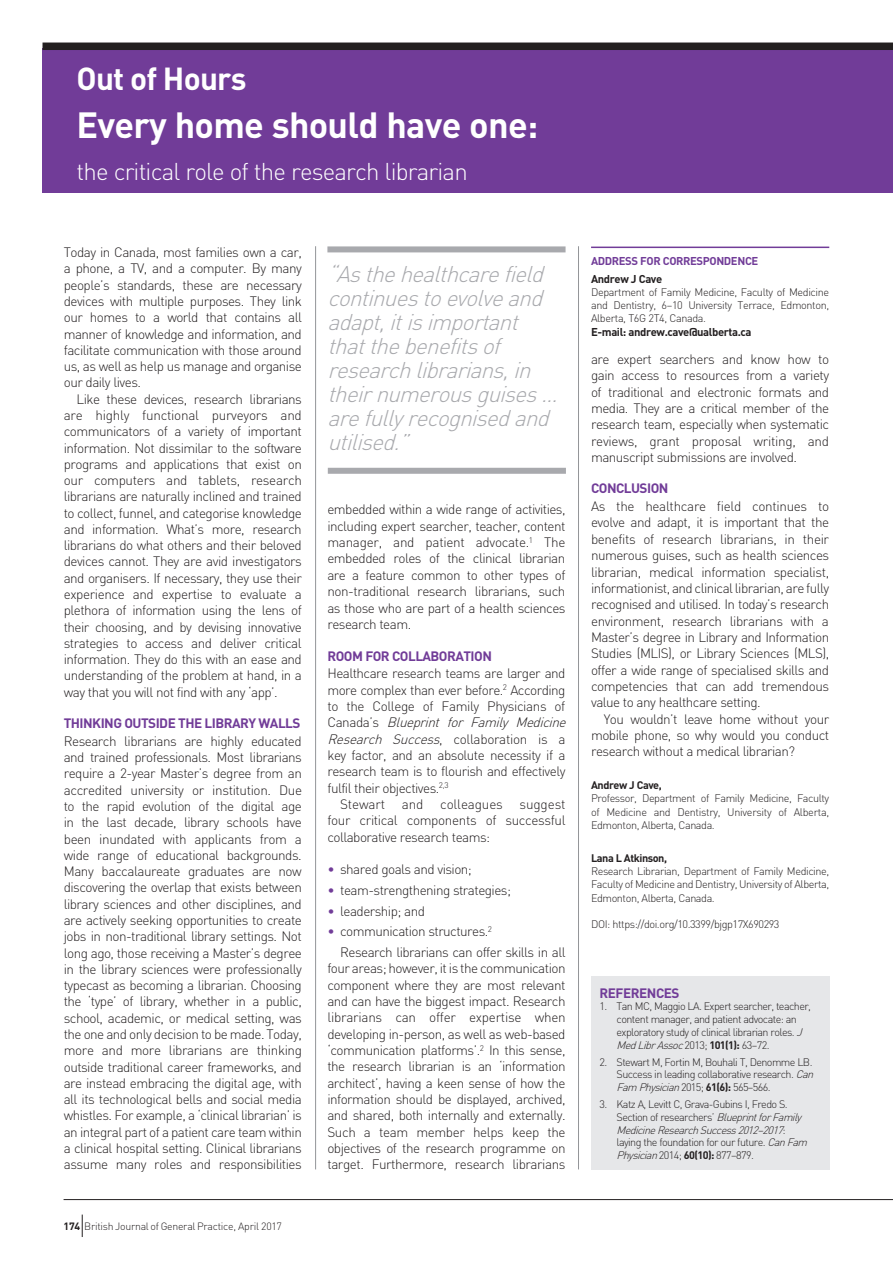
<style>
.page{position:relative;width:893px;height:1263px;background:#fff}
.page>*{position:absolute;margin:0;border:0;box-sizing:border-box;transform-origin:0 0}
.t1{font:700 36px "DIN";letter-spacing:-.02em;color:#fff}
.t2{font:700 31.5px "DIN";letter-spacing:-.025em;color:#fff}
.t3{font:300 24px "DIN";letter-spacing:-.035em;color:#fff}
.t4{font:italic 300 22.5px/24px "DIN";color:#a8a9ad}
.t5{font:300 13.5px/16.4px "DIN";letter-spacing:-.04em;color:#231f20;text-align:justify}
.t6{font:700 13.5px "DIN";letter-spacing:-.04em;color:#713c98}
.t7{font:700 11.25px "DIN";letter-spacing:-.035em;color:#231f20}
.t8{font:700 11.25px "DIN";letter-spacing:-.035em;color:#713c98}
.t9{font:300 10.8px/12.8px "DIN";letter-spacing:-.055em;color:#231f20;text-align:justify}
.t10{font:700 10.8px "DIN";letter-spacing:-.04em;color:#231f20}
.t11{font:300 10.5px "DIN";letter-spacing:-.025em;color:#231f20}
.s1{font-weight:700}
.s2{font-style:italic}
.s3{color:#713c98}
</style>
<div class="page">
<hr style="left:578px;top:246px;width:1px;height:923px;background:#939598">
<hr style="left:315px;top:246px;width:1px;height:923px;background:#939598">
<div style="left:43px;top:49px;width:850px;height:144px;background:#713c98"></div>
<div style="left:43px;top:43px;width:850px;height:7px;background:#231f20"></div>
<hr style="left:64px;top:1199px;width:829px;height:1px;background:#231f20">
<svg style="left:82px;top:1214px;width:1px;height:23px"></svg>
<div style="left:591px;top:976px;width:238px;height:194px;background:#e6e7e9"></div>
<hr style="left:591px;top:247px;width:238px;height:1px;background:#713c98">
<div style="left:328px;top:468px;width:238px;height:6px;background:#a8a9ad"></div>
<div style="left:327px;top:246px;width:239px;height:6px;background:#a8a9ad"></div>
<h2 class="t2" style="left:77px;top:58px;width:172px">Out of Hours</h2>
<h1 class="t1" style="left:77px;top:101px;width:463px">Every home should have one:</h1>
<h3 class="t3" style="left:77px;top:157px;width:393px">the critical role of the research librarian</h3>
<p class="t5" style="left:64px;top:244px;width:240px">Today in Canada, most families own a car, a phone, a TV, and a computer. By many people’s standards, these are necessary devices with multiple purposes. They link our homes to a world that contains all manner of knowledge and information, and facilitate communication with those around us, as well as help us manage and organise our daily lives.</p>
<p class="t5" style="left:64px;top:390px;width:240px;text-indent:13px">Like these devices, research librarians are highly functional purveyors and communicators of a variety of important information. Not dissimilar to the software programs and applications that exist on our computers and tablets, research librarians are naturally inclined and trained to collect, funnel, and categorise knowledge and information. What’s more, research librarians do what others and their beloved devices cannot. They are avid investigators and organisers. If necessary, they use their experience and expertise to evaluate a plethora of information using the lens of their choosing, and by devising innovative strategies to access and deliver critical information. They do this with an ease and understanding of the problem at hand, in a way that you will not find with any ‘app’.</p>
<p class="t6" style="left:64px;top:714px;width:238px">THINKING OUTSIDE THE LIBRARY WALLS</p>
<p class="t5" style="left:64px;top:733px;width:240px">Research librarians are highly educated and trained professionals. Most librarians require a 2-year Master’s degree from an accredited university or institution. Due to the rapid evolution of the digital age in the last decade, library schools have been inundated with applicants from a wide range of educational backgrounds.<br>Many baccalaureate graduates are now discovering the overlap that exists between library sciences and other disciplines, and are actively seeking opportunities to create jobs in non-traditional library settings. Not long ago, those receiving a Master’s degree in the library sciences were professionally typecast as becoming a librarian. Choosing the ‘type’ of library, whether in a public, school, academic, or medical setting, was the one and only decision to be made. Today, more and more librarians are thinking outside traditional career frameworks, and are instead embracing the digital age, with all its technological bells and social media whistles. For example, a ‘clinical librarian’ is an integral part of a patient care team within a clinical hospital setting. Clinical librarians assume many roles and responsibilities</p>
<p class="t11" style="left:64px;top:1219px;width:220px"><span class="s1">174</span> British Journal of General Practice, April 2017</p>
<h3 class="t4" style="left:327px;top:262px;width:239px">“Asthehealthcarefield continuestoevolveand adapt,itisimportant thatthebenefitsof researchlibrarians,in theirnumerousguises… arefullyrecognisedand utilised.”</h3>
<p class="t5" style="left:327px;top:501px;width:240px">embedded within a wide range of activities, including expert searcher, teacher, content manager, and patient advocate.<sup>1</sup> The embedded roles of the clinical librarian are a feature common to other types of non-traditional research librarians, such as those who are part of a health sciences research team.</p>
<p class="t6" style="left:327px;top:647px;width:166px">ROOM FOR COLLABORATION</p>
<p class="t5" style="left:327px;top:665px;width:244px;text-align:left">Healthcare research teams are larger and more complex than ever before.<sup>2</sup> According to the College of Family Physicians of C a n a d a ’ s <span class="s2">Blueprint for Family Medicine Research Success</span>, c o l la b o ra t i o n i s a key factor, and an absolute necessity if a research team is to flourish and effectively fulfil their objectives.<sup>2,3</sup></p>
<p class="t5" style="left:327px;top:796px;width:240px;text-indent:13px">Stewart and colleagues suggest four critical components of successful collaborative research teams:</p>
<p class="t5" style="left:327px;top:861px;width:146px"><span class="s3">•</span> shared goals and vision;</p>
<p class="t5" style="left:327px;top:882px;width:185px"><span class="s3">•</span> team-strengthening strategies;</p>
<p class="t5" style="left:327px;top:902px;width:99px"><span class="s3">•</span> leadership; and</p>
<p class="t5" style="left:340px;top:921px;width:227px;line-height:20.5px;text-indent:-13px"><span class="s3">•</span> communication structures.<sup>2<br></sup>Research librarians can offer skills in all</p>
<p class="t5" style="left:327px;top:960px;width:240px">four areas; however, it is the communication component where they are most relevant and can have the biggest impact. Research librarians can offer expertise when developing in-person, as well as web-based ‘communication platforms’.<sup>2</sup> In this sense, the research librarian is an ‘information architect’, having a keen sense of how the information should be displayed, archived, and shared, both internally and externally.<br>Such a team member helps keep the objectives of the research programme on target. Furthermore, research librarians</p>
<p class="t8" style="left:591px;top:254px;width:169px">ADDRESS FOR CORRESPONDENCE</p>
<p class="t7" style="left:591px;top:271px;width:73px">Andrew J Cave</p>
<p class="t9" style="left:591px;top:285px;width:240px;line-height:13.2px">Department of Family Medicine, Faculty of Medicine and Dentistry, 6–10 University Terrace, Edmonton, Alberta, T6G 2T4, Canada.</p>
<p class="t7" style="left:591px;top:324px;width:162px">E-mail: andrew.cave@ualberta.ca</p>
<p class="t5" style="left:591px;top:351px;width:240px">are expert searchers and know how to gain access to resources from a variety of traditional and electronic formats and media. They are a critical member of the research team, especially when systematic reviews, grant proposal writing, and manuscript submissions are involved.</p>
<p class="t6" style="left:591px;top:480px;width:79px">CONCLUSION</p>
<p class="t5" style="left:591px;top:498px;width:240px">As the healthcare field continues to evolve and adapt, it is important that the benefits of research librarians, in their numerous guises, such as health sciences librarian, medical information specialist, informationist, and clinical librarian, are fully recognised and utilised. In today’s research environment, research librarians with a Master’s degree in Library and Information Studies (MLIS), or Library Sciences (MLS), offer a wide range of specialised skills and competencies that can add tremendous value to any healthcare setting.</p>
<p class="t5" style="left:591px;top:710px;width:240px;text-indent:13px">You wouldn’t leave home without your mobile phone, so why would you conduct research without a medical librarian?</p>
<p class="t10" style="left:591px;top:778px;width:72px">Andrew J Cave,</p>
<p class="t9" style="left:591px;top:792px;width:240px;line-height:13.2px">Professor, Department of Family Medicine, Faculty of Medicine and Dentistry, University of Alberta, Edmonton, Alberta, Canada.</p>
<p class="t10" style="left:591px;top:851px;width:78px">Lana L Atkinson,</p>
<p class="t9" style="left:591px;top:865px;width:240px;line-height:13.2px">Research Librarian, Department of Family Medicine, Faculty of Medicine and Dentistry, University of Alberta, Edmonton, Alberta, Canada.</p>
<p class="t9" style="left:591px;top:917px;width:190px">DOI: https://doi.org/10.3399/bjgp17X690293</p>
<p class="t6" style="left:600px;top:984px;width:81px">REFERENCES</p>
<p class="t9" style="left:617px;top:1000px;width:196px;text-align:left;text-indent:-17px">1. Tan MC, Maggio LA. Expert searcher, teacher, content manager, and patient advocate: an exploratory study of clinical librarian roles. <span class="s2">J MedLibrAssoc</span>2013; <span class="s1">101(1):</span> 63–72.</p>
<p class="t9" style="left:617px;top:1055px;width:202px;text-align:left;text-indent:-17px">2. Stewart M, Fortin M, Bouhali T, Denomme LB.<br>Success in leading collaborative research. <span class="s2">Can<br>Fam Physician</span>2015; <span class="s1">61(6):</span> 565–566.</p>
<p class="t9" style="left:617px;top:1098px;width:195px;text-align:left;text-indent:-17px">3. Katz A, Levitt C, Grava-Gubins I, Fredo S.<br>Section of researchers’ <span class="s2">BlueprintforFamily MedicineResearchSuccess2012–2017</span>: laying the foundation for our future. <span class="s2">CanFam Physician</span>2014; <span class="s1">60(10):</span> 877–879.</p>
</div>
